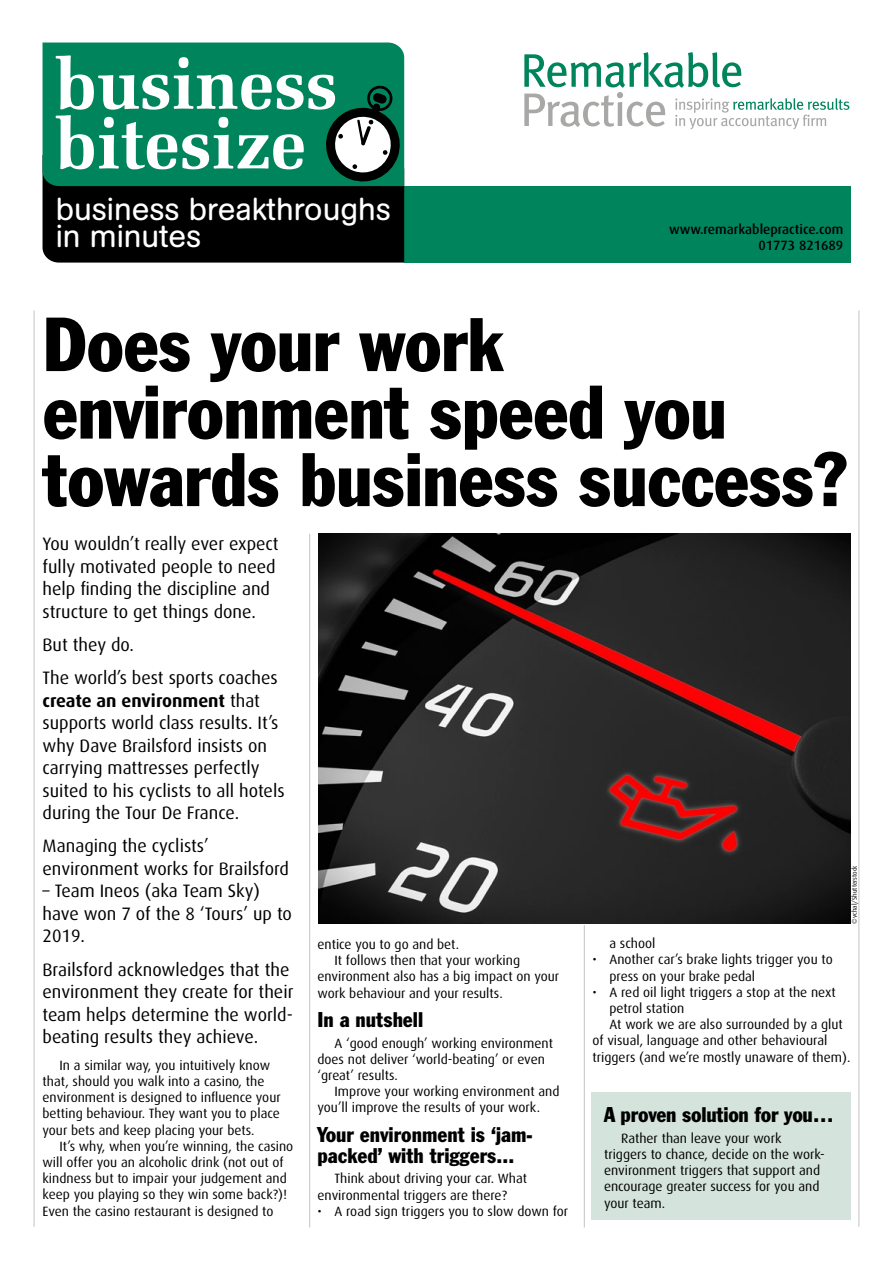
<style>
.page{position:relative;width:893px;height:1263px;background:#fff}
.page>*{position:absolute;margin:0;border:0;box-sizing:border-box;transform-origin:0 0}
.HEADING{font:condensed 75px/67.5px "Franklin Gothic BT";letter-spacing:-.01em;color:#000}
.t1{font:31.5px/27px "AG Buch Rounded BQ";color:#fff}
.SUBHEAD{font:condensed 21px/21px "Franklin Gothic BT";color:#000}
.SUBHEAD2{font:condensed 21px "Franklin Gothic BT";letter-spacing:-.01em;color:#000}
.first_para2{font:18px/22.5px "Dax";color:#000}
.body{font:13.5px/16.2px "Dax";color:#000}
.BULLIT{font:13.5px/16.2px "Dax";color:#000}
.body2{font:13.5px/16.2px "Dax";color:#000}
.body-2{font:500 13.5px "Dax";color:#000}
.PHOTO_CREDIT{font:6.75px "Dax";color:#000}
.s1{font-weight:700}
</style>
<div class="page">
<hr style="left:34px;top:310px;width:1px;height:917px;background:#c6c6c6">
<hr style="left:858px;top:310px;width:1px;height:917px;background:#c6c6c6">
<div style="left:404px;top:186px;width:446px;height:77px;background:#00845c"></div>
<div style="left:43px;top:43px;width:361px;height:12px;background:#00845c"></div>
<svg style="left:43px;top:55px;width:362px;height:208px;background:#296351"></svg>
<svg style="left:358px;top:120px;width:5px;height:24px"></svg>
<div style="left:357px;top:120px;width:7px;height:25px;border:2px solid #000"></div>
<svg style="left:524px;top:52px;width:325px;height:77px"></svg>
<div style="left:591px;top:1092px;width:260px;height:128px;background:#d4e4dd"></div>
<hr style="left:584px;top:789px;width:1px;height:438px;background:#c6c6c6">
<hr style="left:309px;top:534px;width:1px;height:693px;background:#c6c6c6">
<img style="left:318px;top:534px;width:532px;height:389px">
<h2 class="t1" style="left:56px;top:196px;width:337px">business breakthroughs in minutes</h2>
<p class="body-2" style="left:669px;top:222px;width:176px">www.remarkablepractice.com</p>
<p class="body-2" style="left:758px;top:238px;width:86px">01773 821689</p>
<p class="HEADING" style="left:43px;top:308px;width:807px">Does your work environment speed you towards business success?</p>
<p class="first_para2" style="left:43px;top:533px;width:238px">You wouldn’t really ever expect fully motivated people to need help finding the discipline and structure to get things done.</p>
<p class="first_para2" style="left:43px;top:634px;width:93px">But they do.</p>
<p class="first_para2" style="left:43px;top:667px;width:244px">The world’s best sports coaches <span class="s1">create an environment</span> that supports world class results. It’s why Dave Brailsford insists on carrying mattresses perfectly suited to his cyclists to all hotels during the Tour De France.</p>
<p class="first_para2" style="left:43px;top:835px;width:248px">Managing the cyclists’ environment works for Brailsford</p>
<p class="first_para2" style="left:43px;top:880px;width:251px">– Team Ineos (aka Team Sky) have won 7 of the 8 ‘Tours’ up to<br>2019.</p>
<p class="first_para2" style="left:43px;top:958px;width:252px">Brailsford acknowledges that the environment they create for their team helps determine the world&shy;beating results they achieve.</p>
<p class="body" style="left:43px;top:1057px;width:240px;text-indent:17px">In a similar way, you intuitively know that, should you walk into a casino, the environment is designed to influence your betting behaviour. They want you to place your bets and keep placing your bets.</p>
<p class="body" style="left:43px;top:1138px;width:252px;text-indent:17px">It’s why, when you’re winning, the casino will offer you an alcoholic drink (not out of kindness but to impair your judgement and keep you playing so they win some back?)!<br>Even the casino restaurant is designed to</p>
<p class="body" style="left:317px;top:936px;width:143px">entice you to go and bet.</p>
<p class="body" style="left:317px;top:952px;width:243px;text-indent:17px">It follows then that your working environment also has a big impact on your work behaviour and your results.</p>
<p class="SUBHEAD" style="left:317px;top:1008px;width:107px">In a nutshell</p>
<p class="body" style="left:317px;top:1035px;width:237px;text-indent:17px">A ‘good enough’ working environment does not deliver ‘world-beating’ or even ‘great’ results.</p>
<p class="body" style="left:317px;top:1083px;width:244px;text-indent:17px">Improve your working environment and you’ll improve the results of your work.</p>
<p class="SUBHEAD" style="left:317px;top:1123px;width:217px">Your environment is ‘jam&shy;packed’ with triggers...</p>
<p class="body" style="left:317px;top:1171px;width:211px;text-indent:17px">Think about driving your car. What environmental triggers are there?</p>
<p class="BULLIT" style="left:317px;top:1203px;width:252px">• A road sign triggers you to slow down for</p>
<p class="PHOTO_CREDIT" style="left:851px;top:924px;width:60px;rotate:-90deg">©vchal/Shutterstock</p>
<p class="BULLIT" style="left:609px;top:935px;width:48px">a school</p>
<p class="BULLIT" style="left:609px;top:952px;width:225px;text-indent:-17px">• Another car’s brake lights trigger you to press on your brake pedal</p>
<p class="BULLIT" style="left:609px;top:984px;width:228px;text-indent:-17px">• A red oil light triggers a stop at the next petrol station</p>
<p class="body" style="left:592px;top:1016px;width:259px;text-indent:17px">At work we are also surrounded by a glut of visual, language and other behavioural triggers (and we’re mostly unaware of them).</p>
<p class="SUBHEAD2" style="left:604px;top:1101px;width:231px">A proven solution for you…</p>
<p class="body2" style="left:604px;top:1130px;width:222px;text-indent:17px">Rather than leave your work triggers to chance, decide on the work&shy;environment triggers that support and encourage greater success for you and your team.</p>
</div>
